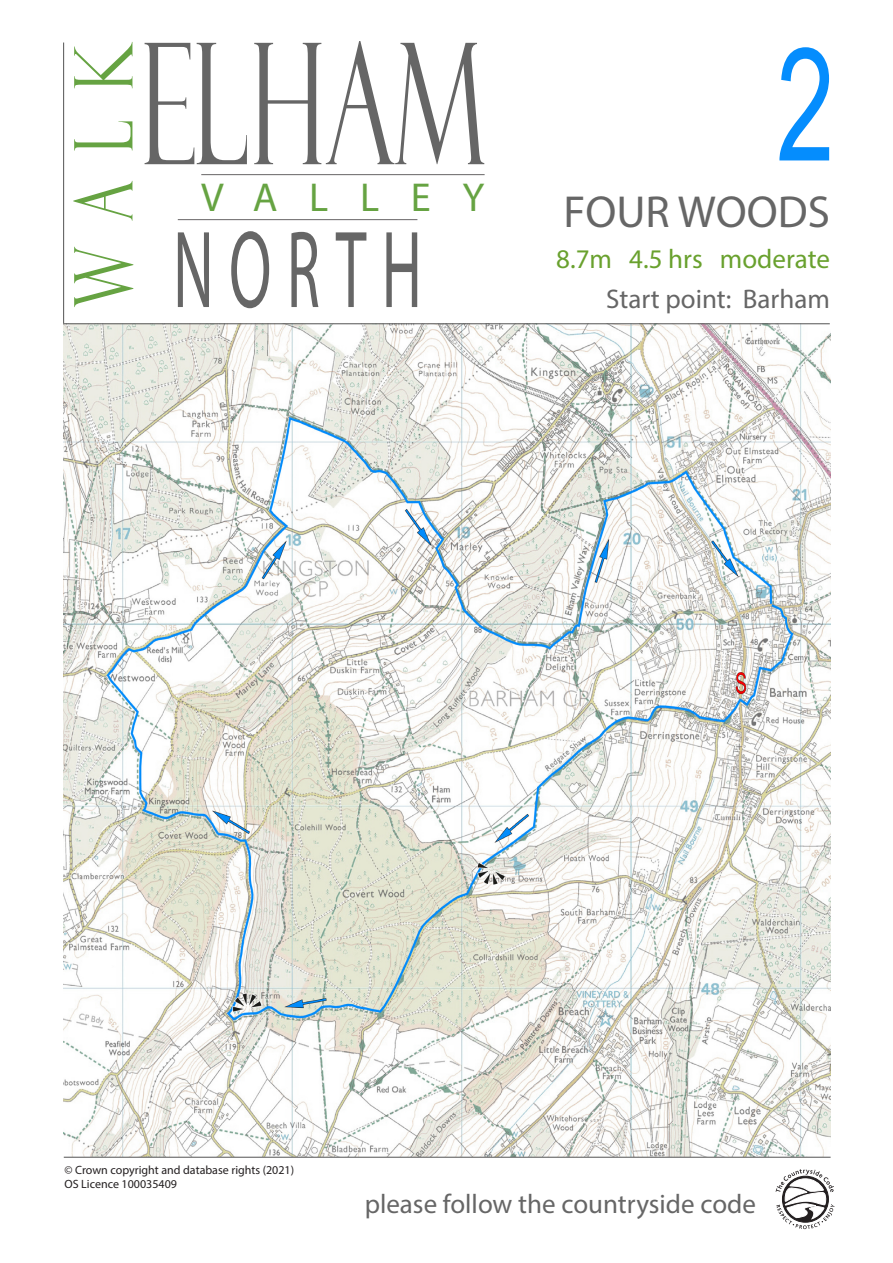
<style>
.page{position:relative;width:893px;height:1263px;background:#fff}
.page>*{position:absolute;margin:0;border:0;box-sizing:border-box;transform-origin:0 0}
.t1{font:168.75px "Felix Titling";color:#666;scale:.6 1}
.t2{font:157.5px "Arial";color:#058dfd;scale:.67 1}
.t3{font:110.7px "Myriad Pro";letter-spacing:.25em;color:#666;scale:.56 1}
.t4{font:81px "Felix Titling";color:#66a342;scale:.73 1}
.t5{font:45px "Myriad Pro";color:#666}
.t6{font:40.5px "Myriad Pro";letter-spacing:.78em;color:#66a342}
.t7{font:27px "Myriad Pro";color:#666}
.t8{font:27px "Myriad Pro";color:#69a12e}
.t9{font:12px/14.4px "Myriad Pro";color:#231f20}
</style>
<div class="page">
<img style="left:63px;top:324px;width:767px;height:833px">
<hr style="left:201px;top:174px;width:284px;height:1px;background:#787677">
<hr style="left:63px;top:43px;width:1px;height:280px;background:#666">
<hr style="left:178px;top:219px;width:239px;height:1px;background:#787677">
<div style="left:772px;top:1166px;width:67px;height:67px;border:1px solid #fff;border-radius:50%"></div>
<svg style="left:775px;top:1169px;width:59px;height:60px"></svg>
<hr style="left:63px;top:323px;width:767px;height:1px;background:#666">
<hr style="left:64px;top:1157px;width:767px;height:1px;background:#666">
<p class="t4" style="left:57px;top:307px;width:365px;rotate:-90deg">WALK</p>
<p class="t1" style="left:141px;top:8px;width:575px">ELHAM</p>
<p class="t6" style="left:201px;top:172px;width:285px">VALLEY</p>
<p class="t3" style="left:173px;top:202px;width:446px">NORTH</p>
<p class="t2" style="left:776px;top:2px;width:89px">2</p>
<p class="t5" style="left:563px;top:184px;width:268px">FOUR WOODS</p>
<p class="t8" style="left:556px;top:242px;width:275px">8.7m 4.5 hrs moderate</p>
<p class="t7" style="left:606px;top:282px;width:225px">Start point: Barham</p>
<p class="t9" style="left:65px;top:1162px;width:231px">© Crown copyright and database rights (2021)<br>OS Licence 100035409</p>
<p class="t7" style="left:365px;top:1187px;width:393px">please follow the countryside code</p>
</div>
